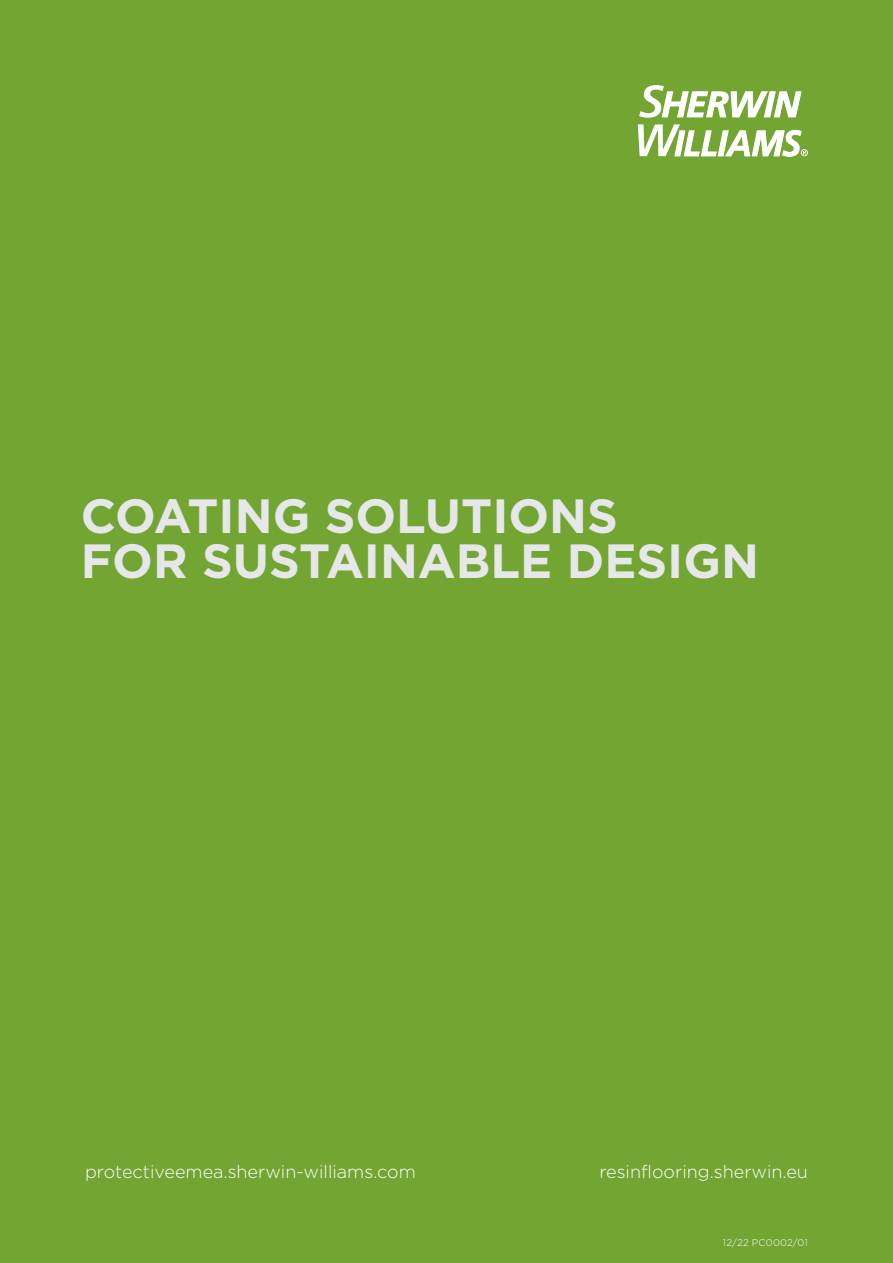
<style>
.page{position:relative;width:893px;height:1263px;background:#73a532}
.page>*{position:absolute;margin:0;border:0;box-sizing:border-box;transform-origin:0 0}
.t1{font:700 48px/45px "Gotham";color:#e6e7e9}
.t2{font:300 18px "Gotham";color:#fff}
.t3{font:300 9.75px "Gotham";letter-spacing:.015em;color:#fff}
</style>
<div class="page">
<svg style="left:638px;top:85px;width:170px;height:72px"></svg>
<p class="t1" style="left:81px;top:493px;width:680px">COATING SOLUTIONS<br>FOR SUSTAINABLE DESIGN</p>
<p class="t2" style="left:85px;top:1162px;width:332px">protectiveemea.sherwin-williams.com</p>
<p class="t2" style="left:599px;top:1162px;width:210px">resinflooring.sherwin.eu</p>
<p class="t3" style="left:723px;top:1237px;width:86px">12/22 PC0002/01</p>
</div>
